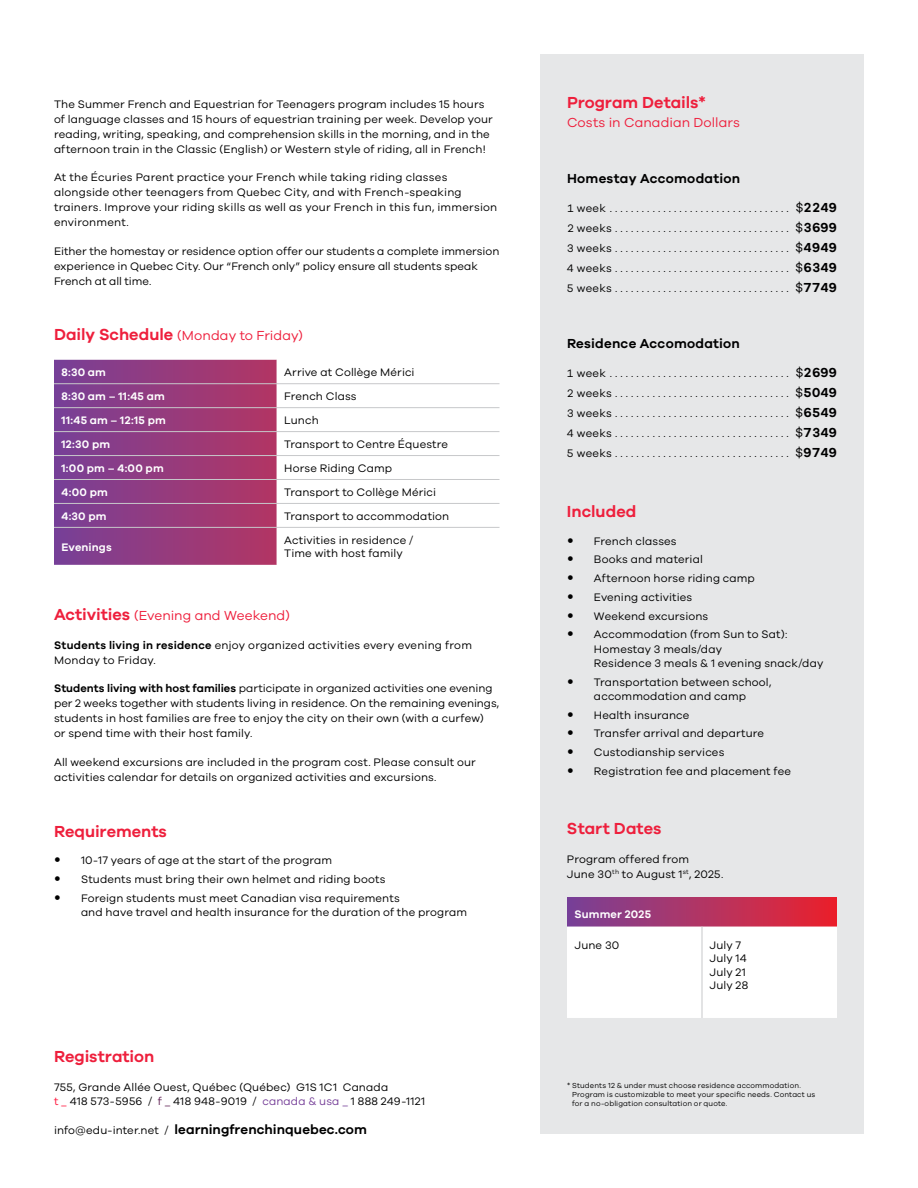
<style>
.page{position:relative;width:918px;height:1188px;background:#fff}
.page>*{position:absolute;margin:0;border:0;box-sizing:border-box;transform-origin:0 0}
.t1{font:600 16.5px "Galano Grotesque";color:#ee1f3c}
.t2{font:600 13.5px "Galano Grotesque";letter-spacing:.01em;color:#000}
.t3{font:13.5px "Galano Grotesque";letter-spacing:.005em;color:#ee1f3c}
.t4{font:11.25px/15px "Galano Grotesque";letter-spacing:.01em;color:#000}
.t5{font:600 11.25px "Galano Grotesque";letter-spacing:.015em;color:#fff}
.t6{font:7.5px/9px "Galano Grotesque";letter-spacing:.02em;color:#000}
.s1{font-weight:600;font-size:16.5px}
.s2{font-weight:600}
.s3{color:#ff163c}
.s4{color:#622355}
.s5{color:#763f98}
.s6{font-weight:400;font-size:11.25px}
.s7{font-weight:400}
</style>
<div class="page">
<div style="left:540px;top:54px;width:324px;height:1080px;background:#e6e7e8"></div>
<div style="left:567px;top:897px;width:270px;height:30px;background:linear-gradient(to right,#784399,#eb222d)"></div>
<div style="left:567px;top:927px;width:270px;height:91px;background:#fff"></div>
<hr style="left:702px;top:927px;width:1px;height:91px;background:#c7c8ca">
<svg style="left:54px;top:360px;width:223px;height:205px;background:#953b7d"></svg>
<svg style="left:277px;top:383px;width:223px;height:145px"></svg>
<hr style="left:54px;top:383px;width:223px;height:1px;background:#c7c8ca">
<hr style="left:277px;top:383px;width:222px;height:1px;background:#c7c8ca">
<hr style="left:54px;top:407px;width:223px;height:1px;background:#c7c8ca">
<hr style="left:277px;top:407px;width:222px;height:1px;background:#c7c8ca">
<hr style="left:54px;top:431px;width:223px;height:1px;background:#c7c8ca">
<hr style="left:277px;top:431px;width:222px;height:1px;background:#c7c8ca">
<hr style="left:54px;top:455px;width:223px;height:1px;background:#c7c8ca">
<hr style="left:277px;top:455px;width:222px;height:1px;background:#c7c8ca">
<hr style="left:54px;top:479px;width:223px;height:1px;background:#c7c8ca">
<hr style="left:277px;top:479px;width:222px;height:1px;background:#c7c8ca">
<hr style="left:54px;top:503px;width:223px;height:1px;background:#c7c8ca">
<hr style="left:277px;top:503px;width:222px;height:1px;background:#c7c8ca">
<hr style="left:54px;top:527px;width:223px;height:1px;background:#c7c8ca">
<hr style="left:277px;top:527px;width:222px;height:1px;background:#c7c8ca">
<p class="t4" style="left:54px;top:96px;width:440px">The Summer French and Equestrian for Teenagers program includes 15 hours of language classes and 15 hours of equestrian training per week. Develop your reading, writing, speaking, and comprehension skills in the morning, and in the afternoon train in the Classic (English) or Western style of riding, all in French!</p>
<p class="t4" style="left:54px;top:169px;width:445px">At the Écuries Parent practice your French while taking riding classes alongside other teenagers from Quebec City, and with French-speaking trainers. Improve your riding skills as well as your French in this fun, immersion environment.</p>
<p class="t4" style="left:54px;top:243px;width:447px">Either the homestay or residence option offer our students a complete immersion experience in Quebec City. Our “French only” policy ensure all students speak<br>French at all time.</p>
<p class="t3" style="left:54px;top:328px;width:250px"><span class="s1">Daily Schedule</span> (Monday to Friday)</p>
<p class="t5" style="left:62px;top:366px;width:46px">8:30 am</p>
<p class="t4" style="left:284px;top:365px;width:132px">Arrive at Collège Mérici</p>
<p class="t5" style="left:62px;top:390px;width:105px">8:30 am – 11:45 am</p>
<p class="t4" style="left:284px;top:389px;width:74px">French Class</p>
<p class="t5" style="left:62px;top:413px;width:106px">11:45 am – 12:15 pm</p>
<p class="t4" style="left:284px;top:412px;width:36px">Lunch</p>
<p class="t5" style="left:62px;top:437px;width:50px">12:30 pm</p>
<p class="t4" style="left:284px;top:436px;width:165px">Transport to Centre Équestre</p>
<p class="t5" style="left:62px;top:461px;width:104px">1:00 pm – 4:00 pm</p>
<p class="t4" style="left:284px;top:460px;width:110px">Horse Riding Camp</p>
<p class="t5" style="left:62px;top:485px;width:48px">4:00 pm</p>
<p class="t4" style="left:284px;top:484px;width:153px">Transport to Collège Mérici</p>
<p class="t5" style="left:62px;top:509px;width:47px">4:30 pm</p>
<p class="t4" style="left:284px;top:508px;width:167px">Transport to accommodation</p>
<p class="t5" style="left:62px;top:540px;width:52px">Evenings</p>
<p class="t4" style="left:284px;top:533px;width:131px;line-height:13.5px">Activities in residence /<br>Time with host family</p>
<p class="t3" style="left:54px;top:608px;width:238px"><span class="s1">Activities</span> (Evening and Weekend)</p>
<p class="t4" style="left:54px;top:637px;width:420px"><span class="s2">Students living in residence</span> enjoy organized activities every evening from<br>Monday to Friday.</p>
<p class="t4" style="left:54px;top:681px;width:447px"><span class="s2">Students living with host families</span> participate in organized activities one evening per 2 weeks together with students living in residence. On the remaining evenings, students in host families are free to enjoy the city on their own (with a curfew)<br>or spend time with their host family.</p>
<p class="t4" style="left:54px;top:754px;width:423px">All weekend excursions are included in the program cost. Please consult our activities calendar for details on organized activities and excursions.</p>
<h1 class="t1" style="left:54px;top:821px;width:114px">Requirements</h1>
<p class="t4" style="left:81px;top:851px;width:320px;line-height:18.8px">10-17 years of age at the start of the program<br>Students must bring their own helmet and riding boots<br>Foreign students must meet Canadian visa requirements</p>
<p class="t4" style="left:81px;top:904px;width:388px">and have travel and health insurance for the duration of the program</p>
<h1 class="t1" style="left:54px;top:1046px;width:102px">Registration</h1>
<p class="t4" style="left:54px;top:1079px;width:373px">755, Grande Allée Ouest, Québec (Québec) G1S 1C1 Canada<br><span class="s3">t _</span> 418 573-5956 / <span class="s4">f _</span> 418 948-9019 / <span class="s5">canada &amp; usa _</span> 1 888 249-1121</p>
<p class="t2" style="left:54px;top:1121px;width:314px"><span class="s6">info@edu-inter.net /</span> learningfrenchinquebec.com</p>
<h1 class="t1" style="left:567px;top:92px;width:140px">Program Details*</h1>
<p class="t3" style="left:567px;top:114px;width:174px">Costs in Canadian Dollars</p>
<p class="t2" style="left:567px;top:170px;width:175px">Homestay Accomodation</p>
<p class="t4" style="left:567px;top:201px;width:46px">1 week ...................................</p>
<p class="t2" style="left:795px;top:199px;width:43px"><span class="s7">$</span>2249</p>
<p class="t4" style="left:567px;top:221px;width:52px">2 weeks ..................................</p>
<p class="t2" style="left:795px;top:219px;width:43px"><span class="s7">$</span>3699</p>
<p class="t4" style="left:567px;top:241px;width:52px">3 weeks ..................................</p>
<p class="t2" style="left:795px;top:239px;width:43px"><span class="s7">$</span>4949</p>
<p class="t4" style="left:567px;top:261px;width:52px">4 weeks ..................................</p>
<p class="t2" style="left:795px;top:259px;width:43px"><span class="s7">$</span>6349</p>
<p class="t4" style="left:567px;top:281px;width:52px">5 weeks ..................................</p>
<p class="t2" style="left:795px;top:280px;width:43px"><span class="s7">$</span>7749</p>
<p class="t2" style="left:567px;top:336px;width:174px">Residence Accomodation</p>
<p class="t4" style="left:567px;top:366px;width:46px">1 week ...................................</p>
<p class="t2" style="left:795px;top:365px;width:43px"><span class="s7">$</span>2699</p>
<p class="t4" style="left:567px;top:386px;width:52px">2 weeks ..................................</p>
<p class="t2" style="left:795px;top:385px;width:43px"><span class="s7">$</span>5049</p>
<p class="t4" style="left:567px;top:406px;width:52px">3 weeks ..................................</p>
<p class="t2" style="left:795px;top:405px;width:43px"><span class="s7">$</span>6549</p>
<p class="t4" style="left:567px;top:426px;width:52px">4 weeks ..................................</p>
<p class="t2" style="left:795px;top:425px;width:43px"><span class="s7">$</span>7349</p>
<p class="t4" style="left:567px;top:446px;width:52px">5 weeks ..................................</p>
<p class="t2" style="left:795px;top:445px;width:43px"><span class="s7">$</span>9749</p>
<h1 class="t1" style="left:567px;top:501px;width:71px">Included</h1>
<p class="t4" style="left:594px;top:531px;width:195px;line-height:18.8px">French classes<br>Books and material<br>Afternoon horse riding camp<br>Evening activities<br>Weekend excursions<br>Accommodation (from Sun to Sat):</p>
<p class="t4" style="left:594px;top:641px;width:231px;line-height:14.2px">Homestay 3 meals/day<br>Residence 3 meals &amp; 1 evening snack/day</p>
<p class="t4" style="left:594px;top:674px;width:179px;line-height:14.2px">Transportation between school, accommodation and camp</p>
<p class="t4" style="left:594px;top:705px;width:199px;line-height:18.8px">Health insurance<br>Transfer arrival and departure<br>Custodianship services<br>Registration fee and placement fee</p>
<h1 class="t1" style="left:567px;top:819px;width:96px">Start Dates</h1>
<p class="t4" style="left:567px;top:851px;width:158px">Program offered from<br>June 30<sup>th</sup> to August 1<sup>st</sup>, 2025.</p>
<p class="t5" style="left:574px;top:907px;width:78px">Summer 2025</p>
<p class="t4" style="left:574px;top:937px;width:46px">June 30</p>
<p class="t4" style="left:709px;top:938px;width:40px;line-height:13.5px">July 7<br>July 14<br>July 21<br>July 28</p>
<p class="t6" style="left:572px;top:1080px;width:245px;text-indent:-5px">* Students 12 &amp; under must choose residence accommodation.<br>Program is customizable to meet your specific needs. Contact us for a no-obligation consultation or quote.</p>
</div>
